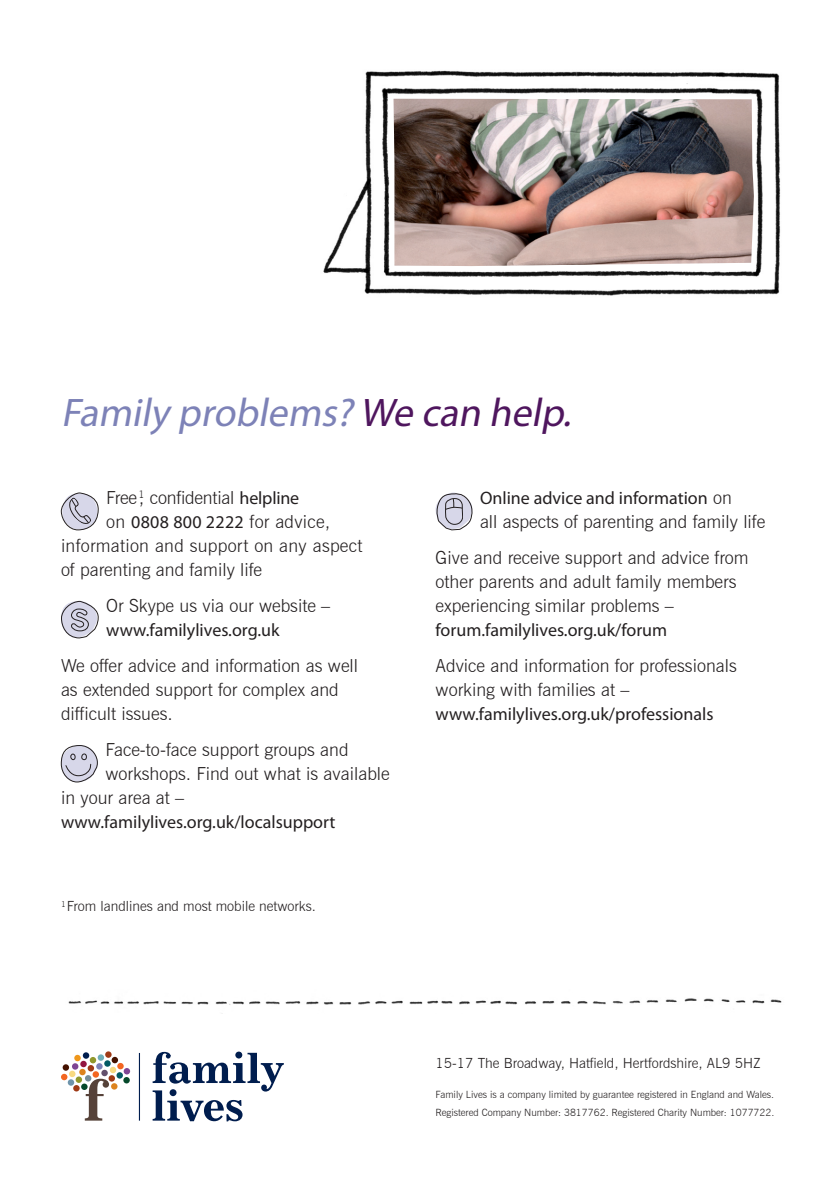
<style>
.page{position:relative;width:840px;height:1191px;background:#fff}
.page>*{position:absolute;margin:0;border:0;box-sizing:border-box;transform-origin:0 0}
.Standfirst{font:italic 40px "Myriad Pro";color:#7d82b7}
.body_copy{font:300 18px/24px "News Gothic BT";color:#231f20}
.body_copy-2{font:18px "Myriad Pro";color:#231f20}
.body_copy-3{font:300 14px "News Gothic BT";color:#231f20}
.Notes{font:300 10px/18px "News Gothic BT";color:#231f20}
.s1{color:#4f165e}
.s2{font-family:"Myriad Pro";font-weight:400}
</style>
<div class="page">
<img style="left:323px;top:70px;width:457px;height:226px">
<img style="left:393px;top:99px;width:360px;height:167px">
<div style="left:116px;top:1072px;width:7px;height:6px;background:#035a64;border-radius:50%"></div>
<div style="left:117px;top:1063px;width:7px;height:6px;background:#f36621;border-radius:50%"></div>
<svg style="left:124px;top:1068px;width:6px;height:6px"></svg>
<div style="left:123px;top:1077px;width:7px;height:6px;background:#06492b;border-radius:50%"></div>
<svg style="left:63px;top:1052px;width:54px;height:68px"></svg>
<svg style="left:152px;top:1051px;width:132px;height:70px"></svg>
<hr style="left:139px;top:1053px;width:1px;height:67px;background:#001d4e">
<img style="left:68px;top:998px;width:714px;height:7px">
<svg style="left:61px;top:494px;width:38px;height:35px"></svg>
<div style="left:61px;top:492px;width:38px;height:38px;border:1px solid #231f20;border-radius:18px"></div>
<svg style="left:61px;top:601px;width:38px;height:37px"></svg>
<svg style="left:61px;top:745px;width:37px;height:37px"></svg>
<svg style="left:435px;top:492px;width:38px;height:38px"></svg>
<p class="Standfirst" style="left:61px;top:388px;width:519px">Family problems? <span class="s1">We can help.</span></p>
<p class="body_copy" style="left:106px;top:485px;width:194px">Free,<sup>1</sup> confidential <span class="s2">helpline</span></p>
<p class="body_copy" style="left:106px;top:509px;width:225px">on <span class="s2">0808 800 2222</span> for advice,</p>
<p class="body_copy" style="left:61px;top:533px;width:302px">information and support on any aspect</p>
<p class="body_copy" style="left:61px;top:557px;width:202px">of parenting and family life</p>
<p class="body_copy" style="left:106px;top:593px;width:225px">Or Skype us via our website – <span class="s2">www.familylives.org.uk</span></p>
<p class="body_copy" style="left:61px;top:653px;width:298px">We offer advice and information as well as extended support for complex and difficult issues.</p>
<p class="body_copy" style="left:105px;top:737px;width:244px">Face-to-face support groups and</p>
<p class="body_copy" style="left:105px;top:761px;width:285px">workshops. Find out what is available</p>
<p class="body_copy" style="left:61px;top:785px;width:125px">in your area at –</p>
<p class="body_copy-2" style="left:61px;top:811px;width:276px">www.familylives.org.uk/localsupport</p>
<p class="body_copy-3" style="left:61px;top:898px;width:256px"><sup>1</sup>From landlines and most mobile networks.</p>
<p class="body_copy" style="left:479px;top:485px;width:286px"><span class="s2">Online advice and information</span> on<br>all aspects of parenting and family life</p>
<p class="body_copy" style="left:435px;top:545px;width:314px">Give and receive support and advice from other parents and adult family members experiencing similar problems – <span class="s2">forum.familylives.org.uk/forum</span></p>
<p class="body_copy" style="left:435px;top:653px;width:302px">Advice and information for professionals working with families at – <span class="s2">www.familylives.org.uk/professionals</span></p>
<p class="body_copy-3" style="left:435px;top:1055px;width:326px">15-17 The Broadway, Hatfield, Hertfordshire, AL9 5HZ</p>
<p class="Notes" style="left:435px;top:1085px;width:340px">Family Lives is a company limited by guarantee registered in England and Wales.<br>Registered Company Number: 3817762. Registered Charity Number: 1077722.</p>
</div>
